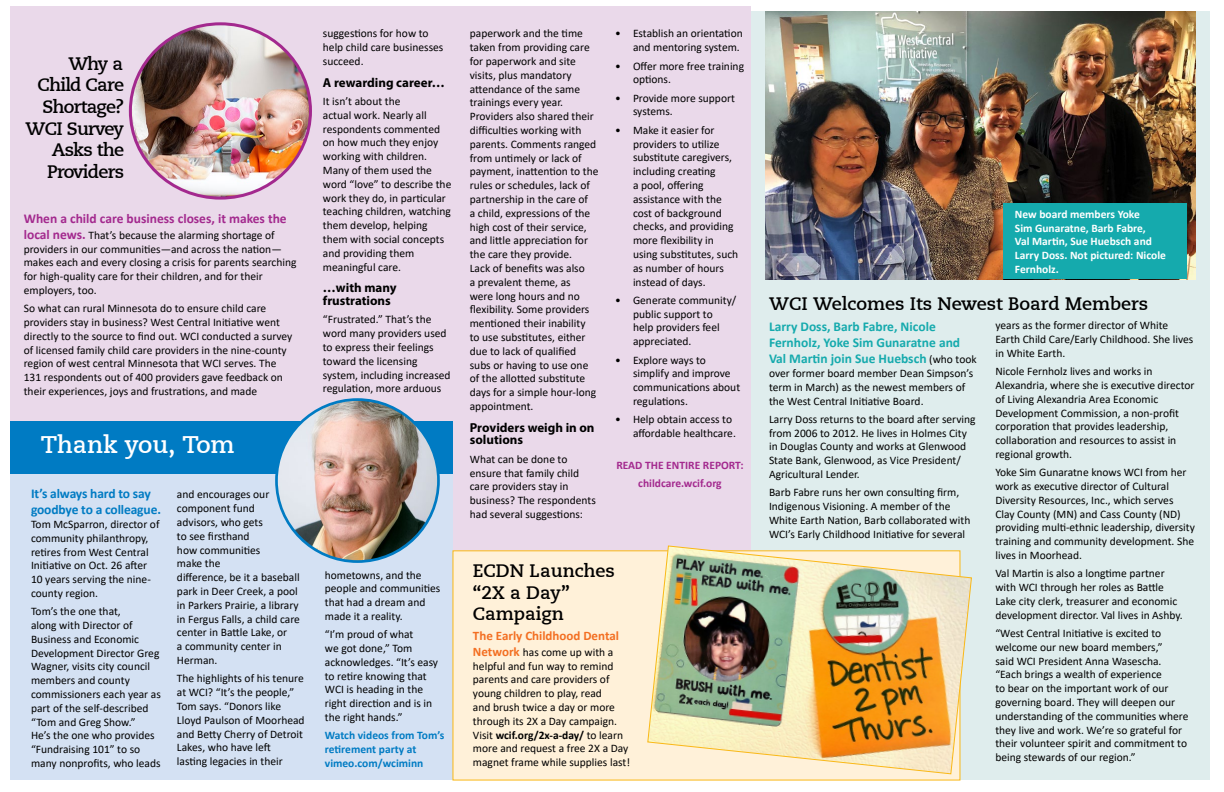
<style>
.page{position:relative;width:1224px;height:792px;background:#fff}
.page>*{position:absolute;margin:0;border:0;box-sizing:border-box;transform-origin:0 0}
.Focus-Inside_Header{font:700 24px "Caecilia LT";color:#fff}
.Focus-Inside_Header-2{font:700 18px/21.6px "Caecilia LT";letter-spacing:-.01em;color:#000}
.Focus-Inside_Header-3{font:700 18px/21.6px "Caecilia LT";letter-spacing:-.04em;color:#000;text-align:right}
.Focus_paragraph{font:700 13.5px/16.2px "Calibri";color:#15aaad}
.Focus_paragraph-2{font:700 13.5px "Calibri";color:#a3298e}
.Focus_paragraph-3{font:700 13.5px/16.2px "Calibri";letter-spacing:-.01em;color:#007bc3}
.Focus-Subhead{font:700 13px/12.7px "Myriad Pro";color:#000}
.Focus_paragraph-4{font:700 13px "Calibri";color:#f36f22}
.Focus_paragraph-5{font:11.5px/13.8px "Calibri";color:#000}
.Focus_paragraph-6{font:700 11.5px/13.8px "Calibri";color:#fff}
.Focus_paragraph-7{font:700 11.5px/13.8px "Calibri";color:#007bc3}
.Focus_paragraph-8{font:700 11.5px "Calibri";color:#a3298e}
.s1{font-weight:700;font-size:13.5px;color:#a3298e}
.s2{font-weight:700;font-size:13px;color:#f36f22}
.s3{font-weight:700}
.s4{font-weight:400;font-size:11.5px;color:#000}
</style>
<div class="page">
<div style="left:751px;top:12px;width:459px;height:768px;background:#dfeded"></div>
<div style="left:11px;top:6px;width:740px;height:547px;background:#ead9ea"></div>
<img style="left:765px;top:12px;width:430px;height:267px">
<div style="left:1004px;top:203px;width:183px;height:76px;background:#15aaad"></div>
<img style="left:130px;top:24px;width:180px;height:172px">
<div style="left:11px;top:421px;width:442px;height:53px;background:#007bc3"></div>
<div style="left:11px;top:474px;width:442px;height:306px;background:#d4e1f3"></div>
<img style="left:276px;top:400px;width:162px;height:162px;border-radius:81px">
<div style="left:275px;top:398px;width:165px;height:165px;border:3px solid #007bc3;border-radius:50%"></div>
<div style="left:452px;top:550px;width:508px;height:231px;background:#fff1d9"></div>
<img style="left:647px;top:545px;width:325px;height:230px">
<p class="Focus-Inside_Header-3" style="left:26px;top:53px;width:100px">Why a<br>Child Care<br>Shortage?<br>WCI Survey<br>Asks the<br>Providers</p>
<p class="Focus_paragraph-2" style="left:24px;top:208px;width:264px">When a child care business closes, it makes the</p>
<p class="Focus_paragraph-5" style="left:24px;top:228px;width:274px"><span class="s1">local news.</span> That’s because the alarming shortage of providers in our communities—and across the nation— makes each and every closing a crisis for parents searching for high-quality care for their children, and for their employers, too.</p>
<p class="Focus_paragraph-5" style="left:24px;top:301px;width:270px">So what can rural Minnesota do to ensure child care providers stay in business? West Central Initiative went directly to the source to find out. WCI conducted a survey of licensed family child care providers in the nine-county region of west central Minnesota that WCI serves. The 131 respondents out of 400 providers gave feedback on their experiences, joys and frustrations, and made</p>
<p class="Focus-Inside_Header" style="left:41px;top:430px;width:195px">Thank you, Tom</p>
<p class="Focus_paragraph-5" style="left:177px;top:487px;width:125px">and encourages our component fund<br>advisors, who gets<br>to see firsthand<br>how communities<br>make the<br>difference, be it a baseball park in Deer Creek, a pool in Parkers Prairie, a library in Fergus Falls, a child care center in Battle Lake, or<br>a community center in<br>Herman.</p>
<p class="Focus_paragraph-5" style="left:177px;top:671px;width:129px">The highlights of his tenure at WCI? “It’s the people,”<br>Tom says. “Donors like<br>Lloyd Paulson of Moorhead and Betty Cherry of Detroit<br>Lakes, who have left<br>lasting legacies in their</p>
<p class="Focus_paragraph-3" style="left:31px;top:485px;width:131px">It’s always hard to say goodbye to a colleague.</p>
<p class="Focus_paragraph-5" style="left:31px;top:517px;width:130px">Tom McSparron, director of community philanthropy, retires from West Central<br>Initiative on Oct. 26 after<br>10 years serving the nine&shy;county region.</p>
<p class="Focus_paragraph-5" style="left:31px;top:604px;width:131px">Tom’s the one that,<br>along with Director of<br>Business and Economic<br>Development Director Greg<br>Wagner, visits city council members and county commissioners each year as part of the self-described “Tom and Greg Show.”<br>He’s the one who provides “Fundraising 101” to so many nonprofits, who leads</p>
<p class="Focus_paragraph-5" style="left:323px;top:26px;width:122px">suggestions for how to help child care businesses succeed.</p>
<p class="Focus-Subhead" style="left:323px;top:76px;width:123px">A rewarding career…</p>
<p class="Focus_paragraph-5" style="left:323px;top:94px;width:130px">It isn’t about the<br>actual work. Nearly all respondents commented on how much they enjoy working with children.<br>Many of them used the word “love” to describe the work they do, in particular teaching children, watching them develop, helping them with social concepts and providing them meaningful care.</p>
<p class="Focus-Subhead" style="left:323px;top:281px;width:75px">…with many frustrations</p>
<p class="Focus_paragraph-5" style="left:323px;top:312px;width:129px">“Frustrated.” That’s the word many providers used to express their feelings toward the licensing system, including increased regulation, more arduous</p>
<p class="Focus_paragraph-5" style="left:325px;top:568px;width:117px">hometowns, and the people and communities that had a dream and made it a reality.</p>
<p class="Focus_paragraph-5" style="left:325px;top:627px;width:115px">“I’m proud of what<br>we got done,” Tom acknowledges. “It’s easy to retire knowing that<br>WCI is heading in the right direction and is in the right hands.”</p>
<p class="Focus_paragraph-7" style="left:325px;top:728px;width:121px">Watch videos from Tom’s retirement party at vimeo.com/wciminn</p>
<p class="Focus_paragraph-5" style="left:470px;top:26px;width:130px">paperwork and the time taken from providing care for paperwork and site visits, plus mandatory attendance of the same trainings every year.<br>Providers also shared their difficulties working with parents. Comments ranged from untimely or lack of payment, inattention to the rules or schedules, lack of partnership in the care of<br>a child, expressions of the high cost of their service, and little appreciation for the care they provide.<br>Lack of benefits was also<br>a prevalent theme, as<br>were long hours and no flexibility. Some providers mentioned their inability<br>to use substitutes, either due to lack of qualified subs or having to use one of the allotted substitute days for a simple hour-long appointment.</p>
<p class="Focus-Subhead" style="left:470px;top:421px;width:126px">Providers weigh in on solutions</p>
<p class="Focus_paragraph-5" style="left:470px;top:452px;width:128px">What can be done to ensure that family child care providers stay in business? The respondents had several suggestions:</p>
<p class="Focus_paragraph-5" style="left:615px;top:26px;width:129px;text-align:right">• Establish an orientation and mentoring system.</p>
<p class="Focus_paragraph-5" style="left:633px;top:59px;width:113px;text-indent:-18px">• Offer more free training options.</p>
<p class="Focus_paragraph-5" style="left:633px;top:91px;width:103px;text-indent:-18px">• Provide more support systems.</p>
<p class="Focus_paragraph-5" style="left:633px;top:123px;width:107px;text-indent:-18px">• Make it easier for providers to utilize substitute caregivers, including creating<br>a pool, offering assistance with the cost of background checks, and providing more flexibility in using substitutes, such as number of hours instead of days.</p>
<p class="Focus_paragraph-5" style="left:633px;top:293px;width:105px;text-indent:-18px">• Generate community/ public support to<br>help providers feel appreciated.</p>
<p class="Focus_paragraph-5" style="left:633px;top:353px;width:109px;text-indent:-18px">• Explore ways to simplify and improve communications about regulations.</p>
<p class="Focus_paragraph-5" style="left:633px;top:412px;width:104px;text-indent:-18px">• Help obtain access to affordable healthcare.</p>
<p class="Focus_paragraph-8" style="left:616px;top:457px;width:129px">READ THE ENTIRE REPORT:</p>
<p class="Focus_paragraph-8" style="left:638px;top:475px;width:85px">childcare.wcif.org</p>
<p class="Focus-Inside_Header-2" style="left:473px;top:560px;width:144px">ECDN Launches “2X a Day”<br>Campaign</p>
<p class="Focus_paragraph-4" style="left:473px;top:627px;width:148px">The Early Childhood Dental</p>
<p class="Focus_paragraph-5" style="left:473px;top:645px;width:159px"><span class="s2">Network</span> has come up with a helpful and fun way to remind parents and care providers of young children to play, read<br>and brush twice a day or more through its 2X a Day campaign.<br>Visit <span class="s3">wcif.org/2x-a-day/</span> to learn more and request a free 2X a Day magnet frame while supplies last!</p>
<p class="Focus_paragraph-6" style="left:1015px;top:207px;width:153px">New board members Yoke<br>Sim Gunaratne, Barb Fabre,<br>Val Martin, Sue Huebsch and<br>Larry Doss. Not pictured: Nicole<br>Fernholz.</p>
<p class="Focus-Inside_Header-2" style="left:769px;top:293px;width:381px">WCI Welcomes Its Newest Board Members</p>
<p class="Focus_paragraph" style="left:769px;top:318px;width:209px">Larry Doss, Barb Fabre, Nicole<br>Fernholz, Yoke Sim Gunaratne and<br>Val Martin join Sue Huebsch <span class="s4">(who took</span></p>
<p class="Focus_paragraph-5" style="left:769px;top:366px;width:206px">over former board member Dean Simpson’s term in March) as the newest members of the West Central Initiative Board.</p>
<p class="Focus_paragraph-5" style="left:769px;top:412px;width:208px">Larry Doss returns to the board after serving from 2006 to 2012. He lives in Holmes City in Douglas County and works at Glenwood State Bank, Glenwood, as Vice President/ Agricultural Lender.</p>
<p class="Focus_paragraph-5" style="left:769px;top:485px;width:203px">Barb Fabre runs her own consulting firm, Indigenous Visioning. A member of the White Earth Nation, Barb collaborated with WCI’s Early Childhood Initiative for several</p>
<p class="Focus_paragraph-5" style="left:995px;top:318px;width:200px">years as the former director of White<br>Earth Child Care/Early Childhood. She lives in White Earth.</p>
<p class="Focus_paragraph-5" style="left:995px;top:364px;width:201px">Nicole Fernholz lives and works in Alexandria, where she is executive director of Living Alexandria Area Economic Development Commission, a non-profit corporation that provides leadership, collaboration and resources to assist in regional growth.</p>
<p class="Focus_paragraph-5" style="left:995px;top:465px;width:201px">Yoke Sim Gunaratne knows WCI from her work as executive director of Cultural Diversity Resources, Inc., which serves Clay County (MN) and Cass County (ND) providing multi-ethnic leadership, diversity training and community development. She lives in Moorhead.</p>
<p class="Focus_paragraph-5" style="left:995px;top:566px;width:189px">Val Martin is also a longtime partner with WCI through her roles as Battle Lake city clerk, treasurer and economic development director. Val lives in Ashby.</p>
<p class="Focus_paragraph-5" style="left:995px;top:626px;width:195px">“West Central Initiative is excited to welcome our new board members,”<br>said WCI President Anna Wasescha. “Each brings a wealth of experience<br>to bear on the important work of our governing board. They will deepen our understanding of the communities where they live and work. We’re so grateful for their volunteer spirit and commitment to being stewards of our region.”</p>
</div>
